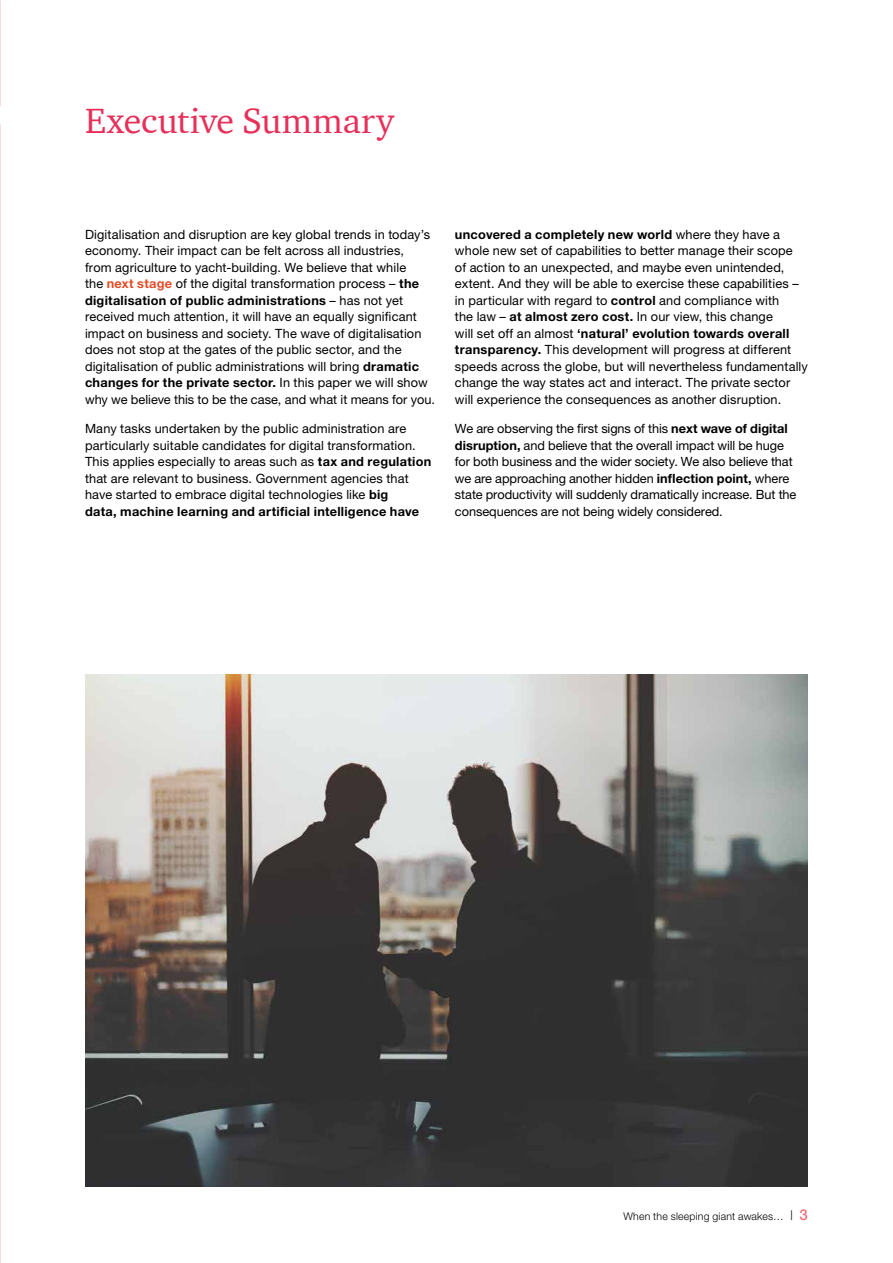
<style>
.page{position:relative;width:893px;height:1263px;background:#fff}
.page>*{position:absolute;margin:0;border:0;box-sizing:border-box;transform-origin:0 0}
.t1{font:36px "ITC Charter Com";color:#e73059}
.t2{font:12.75px/16.5px "Helvetica Neue LT Std";letter-spacing:.01em;color:#000}
.t3{font:300 10.5px "Helvetica Neue LT Std";letter-spacing:.02em;color:#000}
.s1{font-weight:700;color:#e44b26}
.s2{font-weight:700}
.s3{font-stretch:condensed;font-size:13.5px}
.s4{font-weight:500;font-size:15px;color:#ee727e}
</style>
<div class="page">
<img style="left:85px;top:674px;width:723px;height:512px">
<svg style="left:0;top:106px;width:1px;height:1157px"></svg>
<h1 class="t1" style="left:85px;top:99px;width:310px">Executive Summary</h1>
<p class="t2" style="left:85px;top:226px;width:351px">Digitalisation and disruption are key global trends in today’s economy. Their impact can be felt across all industries,<br>from agriculture to yacht-building. We believe that while<br>the <span class="s1">next stage</span> of the digital transformation process – <span class="s2">the digitalisation of public administrations</span> – has not yet received much attention, it will have an equally significant impact on business and society. The wave of digitalisation does not stop at the gates of the public sector, and the digitalisation of public administrations will bring <span class="s2">dramatic changes for the private sector.</span> In this paper we will show why we believe this to be the case, and what it means for you.</p>
<p class="t2" style="left:85px;top:420px;width:348px">Many tasks undertaken by the public administration are particularly suitable candidates for digital transformation.<br>This applies especially to areas such as <span class="s2">tax and regulation </span>that are relevant to business. Government agencies that have started to embrace digital technologies like <span class="s2">big<br>data, machine learning and artificial intelligence have</span></p>
<p class="t2" style="left:455px;top:226px;width:354px"><span class="s2">uncovered a completely new world</span> where they have a whole new set of capabilities to better manage their scope<br>of action to an unexpected, and maybe even unintended, extent. And they will be able to exercise these capabilities – in particular with regard to <span class="s2">control</span> and compliance with<br>the law – <span class="s2">at almost zero cost.</span> In our view, this change<br>will set off an almost <span class="s2">‘natural’ evolution towards overall transparency.</span> This development will progress at different speeds across the globe, but will nevertheless fundamentally change the way states act and interact. The private sector will experience the consequences as another disruption.</p>
<p class="t2" style="left:455px;top:420px;width:343px">We are observing the first signs of this <span class="s2">next wave of digital disruption,</span> and believe that the overall impact will be huge for both business and the wider society. We also believe that we are approaching another hidden <span class="s2">inflection point,</span> where state productivity will suddenly dramatically increase. But the consequences are not being widely considered.</p>
<p class="t3" style="left:623px;top:1210px;width:186px">When the sleeping giant awakes… <span class="s3">|</span> <span class="s4">3</span></p>
</div>
